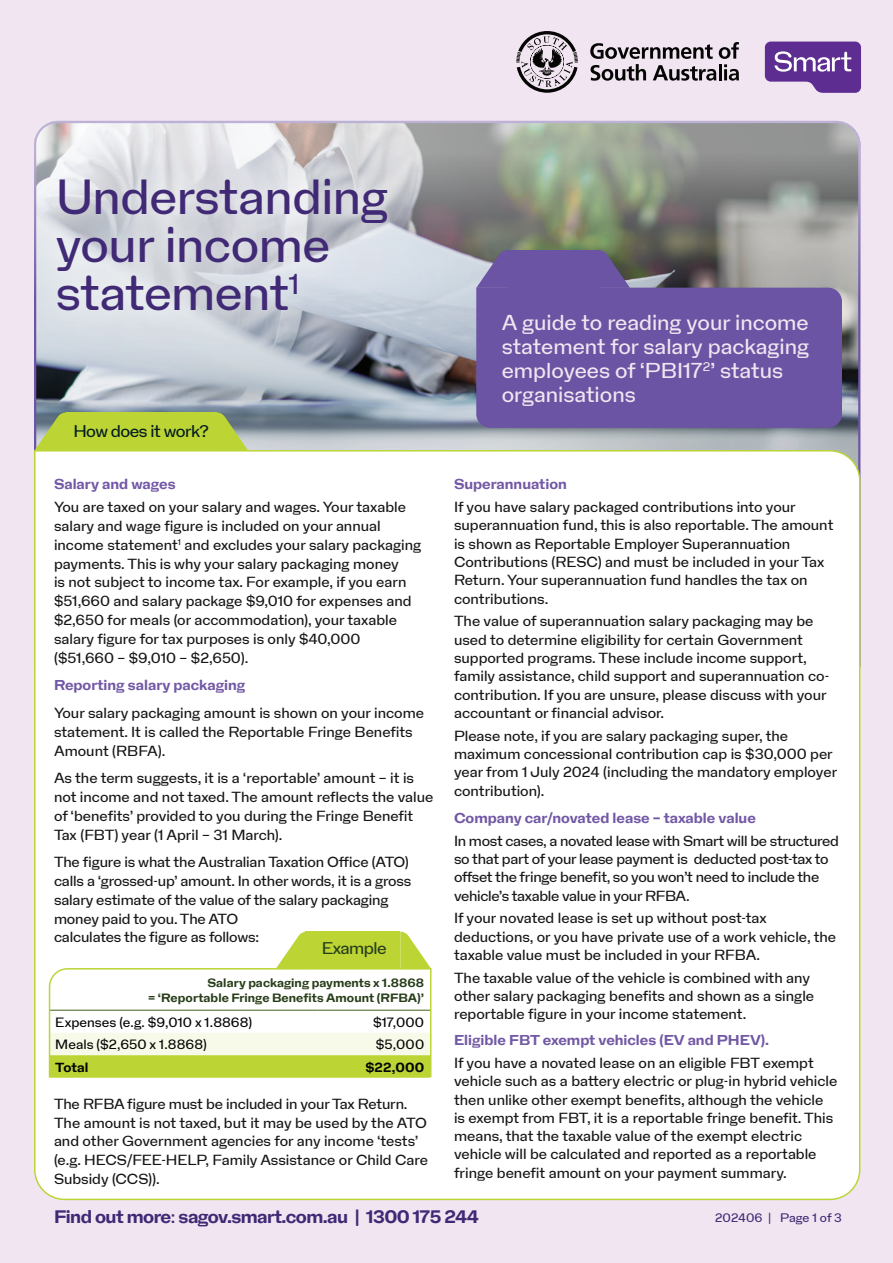
<style>
.page{position:relative;width:893px;height:1263px;background:#f0e5f1}
.page>*{position:absolute;margin:0;border:0;box-sizing:border-box;transform-origin:0 0}
.t1{font:48px/48px "Na N Holo";letter-spacing:-.01em;color:#402975}
.t2{font:21px/24px "Na N Holo";color:#f0e5f1}
.t3{font:700 18px "Na N Holo";letter-spacing:-.03em;color:#402975}
.t4{font:16.5px "Na N Holo";letter-spacing:-.03em;color:#051d1f}
.t5{font:16.5px "Na N Holo";letter-spacing:-.03em;color:#283d19}
.t6{font:14.25px/18.3px "Na N Holo";color:#171616}
.t7{font:14.25px/18.3px "Na N Holo";letter-spacing:-.02em;color:#171616}
.t8{font:700 14.25px "Na N Holo";color:#7258a5}
.t9{font:13.2px "Na N Holo";letter-spacing:.005em;color:#040503}
.t10{font:700 13.2px "Na N Holo";letter-spacing:.005em;color:#040503}
.t11{font:700 12px/14.4px "Na N Holo";letter-spacing:.005em;color:#283d19;text-align:right}
.t12{font:12px "Na N Holo";color:#402975}
.s1{font-weight:400}
</style>
<div class="page">
<img style="left:34px;top:121px;width:826px;height:328px">
<div style="left:33px;top:155px;width:378px;height:180px;background:#fff;opacity:.91"></div>
<div style="left:34px;top:449px;width:827px;height:752px;background:#fff"></div>
<svg style="left:35px;top:412px;width:31px;height:38px"></svg>
<svg style="left:217px;top:412px;width:31px;height:38px"></svg>
<div style="left:66px;top:412px;width:151px;height:38px;background:#bcd535"></div>
<div style="left:476px;top:288px;width:366px;height:140px;background:#6a54a3"></div>
<svg style="left:476px;top:250px;width:32px;height:38px"></svg>
<svg style="left:599px;top:250px;width:31px;height:38px"></svg>
<div style="left:508px;top:250px;width:91px;height:38px;background:#6a54a3"></div>
<svg style="left:590px;top:42px;width:149px;height:39px"></svg>
<svg style="left:516px;top:31px;width:62px;height:62px"></svg>
<svg style="left:765px;top:42px;width:96px;height:51px;background:#8059a8"></svg>
<svg style="left:48px;top:931px;width:384px;height:147px;background:#ebf2c7"></svg>
<h1 class="t1" style="left:56px;top:172px;width:334px">Understanding your income statement<sup>1</sup></h1>
<p class="t4" style="left:73px;top:419px;width:137px">How does it work?</p>
<p class="t8" style="left:54px;top:473px;width:123px">Salary and wages</p>
<p class="t6" style="left:54px;top:498px;width:369px;line-height:18.8px">You are taxed on your salary and wages. Your taxable salary and wage figure is included on your annual income statement<sup>1</sup> and excludes your salary packaging payments. This is why your salary packaging money<br>is not subject to income tax. For example, if you earn $51,660 and salary package $9,010 for expenses and $2,650 for meals (or accommodation), your taxable salary figure for tax purposes is only $40,000 ($51,660 – $9,010 – $2,650).</p>
<p class="t8" style="left:54px;top:674px;width:193px">Reporting salary packaging</p>
<p class="t6" style="left:54px;top:703px;width:372px;line-height:18.8px">Your salary packaging amount is shown on your income statement. It is called the Reportable Fringe Benefits<br>Amount (RBFA).</p>
<p class="t6" style="left:54px;top:769px;width:381px;line-height:18.8px">As the term suggests, it is a ‘reportable’ amount – it is not income and not taxed. The amount reflects the value of ‘benefits’ provided to you during the Fringe Benefit Tax (FBT) year (1 April – 31 March).</p>
<p class="t6" style="left:54px;top:853px;width:359px;line-height:18.8px">The figure is what the Australian Taxation Office (ATO) calls a ‘grossed-up’ amount. In other words, it is a gross salary estimate of the value of the salary packaging money paid to you. The ATO<br>calculates the figure as follows:</p>
<p class="t5" style="left:322px;top:936px;width:67px">Example</p>
<p class="t11" style="left:148px;top:975px;width:278px">Salary packaging payments x 1.8868<br>= ‘Reportable Fringe Benefits Amount (RFBA)’</p>
<p class="t9" style="left:55px;top:1012px;width:198px">Expenses (e.g. $9,010 x 1.8868)</p>
<p class="t9" style="left:373px;top:1012px;width:53px">$17,000</p>
<p class="t9" style="left:55px;top:1034px;width:153px">Meals ($2,650 x 1.8868)</p>
<p class="t9" style="left:376px;top:1034px;width:50px">$5,000</p>
<p class="t10" style="left:55px;top:1056px;width:35px">Total</p>
<p class="t10" style="left:365px;top:1056px;width:60px">$22,000</p>
<p class="t6" style="left:54px;top:1094px;width:376px;line-height:18.8px">The RFBA figure must be included in your Tax Return.<br>The amount is not taxed, but it may be used by the ATO and other Government agencies for any income ‘tests’ (e.g. HECS/FEE-HELP, Family Assistance or Child Care Subsidy (CCS)).</p>
<h2 class="t2" style="left:502px;top:310px;width:309px">A guide to reading your income statement for salary packaging employees of ‘PBI17<sup>2</sup>’ status organisations</h2>
<p class="t8" style="left:454px;top:473px;width:114px">Superannuation</p>
<p class="t6" style="left:454px;top:498px;width:381px">If you have salary packaged contributions into your superannuation fund, this is also reportable. The amount is shown as Reportable Employer Superannuation Contributions (RESC) and must be included in your Tax Return. Your superannuation fund handles the tax on contributions.</p>
<p class="t6" style="left:454px;top:612px;width:377px">The value of superannuation salary packaging may be used to determine eligibility for certain Government supported programs. These include income support, family assistance, child support and superannuation co&shy;contribution. If you are unsure, please discuss with your accountant or financial advisor.</p>
<p class="t6" style="left:454px;top:726px;width:385px">Please note, if you are salary packaging super, the maximum concessional contribution cap is $30,000 per year from 1 July 2024 (including the mandatory employer contribution).</p>
<p class="t8" style="left:454px;top:806px;width:303px">Company car/novated lease – taxable value</p>
<p class="t7" style="left:454px;top:831px;width:386px">In most cases, a novated lease with Smart will be structured so that part of your lease payment is deducted post-tax to offset the fringe benefit, so you won’t need to include the vehicle’s taxable value in your RFBA.</p>
<p class="t6" style="left:454px;top:909px;width:384px">If your novated lease is set up without post-tax deductions, or you have private use of a work vehicle, the taxable value must be included in your RFBA.</p>
<p class="t6" style="left:454px;top:968px;width:362px">The taxable value of the vehicle is combined with any other salary packaging benefits and shown as a single reportable figure in your income statement.</p>
<p class="t8" style="left:454px;top:1029px;width:317px">Eligible FBT exempt vehicles (EV and PHEV).</p>
<p class="t6" style="left:454px;top:1053px;width:385px">If you have a novated lease on an eligible FBT exempt vehicle such as a battery electric or plug-in hybrid vehicle then unlike other exempt benefits, although the vehicle is exempt from FBT, it is a reportable fringe benefit. This means, that the taxable value of the exempt electric vehicle will be calculated and reported as a reportable fringe benefit amount on your payment summary.</p>
<p class="t3" style="left:54px;top:1203px;width:426px">Find out more<span class="s1">:</span> sagov.smart.com.au | 1300 175 244</p>
<p class="t12" style="left:715px;top:1208px;width:128px">202406 | Page 1 of 3</p>
</div>
